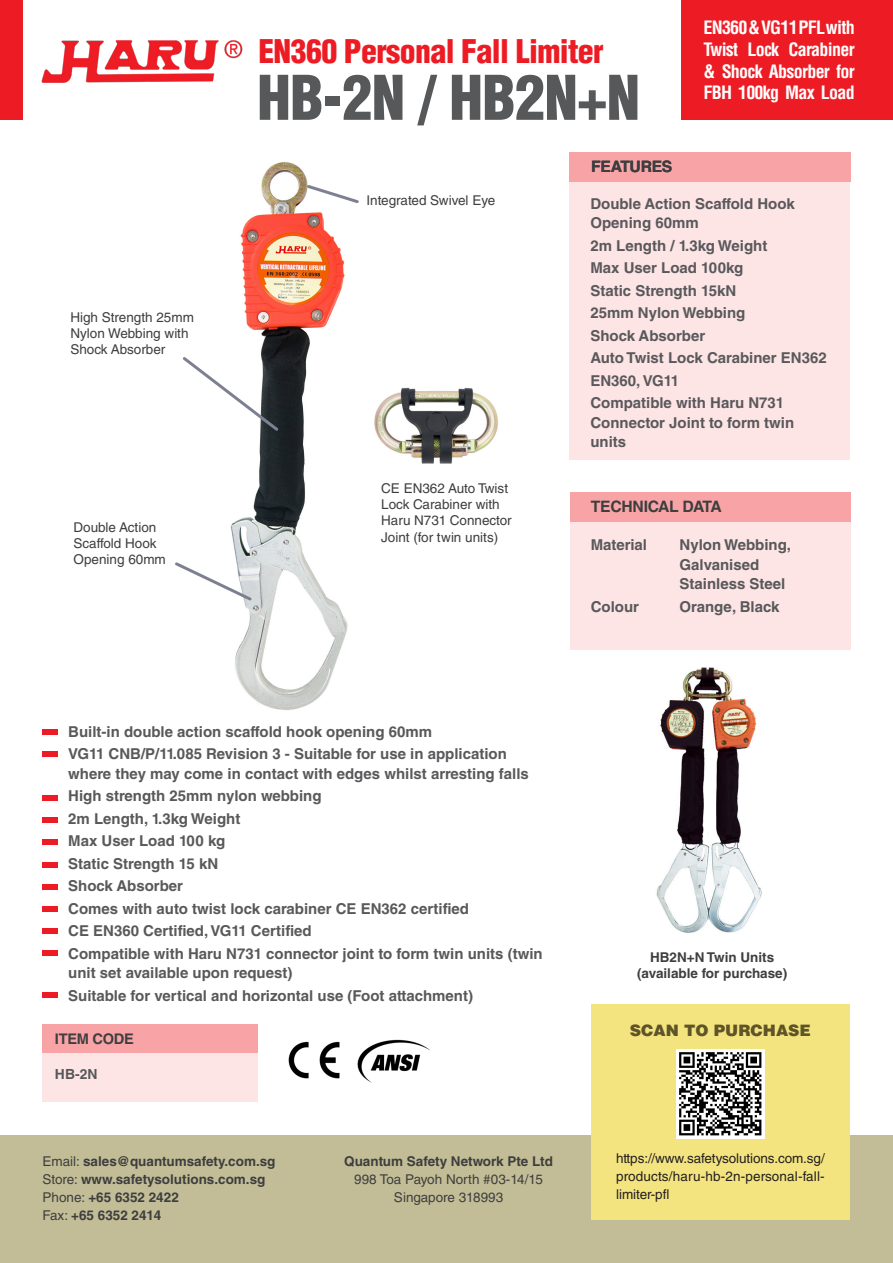
<style>
.page{position:relative;width:893px;height:1263px;background:#fff}
.page>*{position:absolute;margin:0;border:0;box-sizing:border-box;transform-origin:0 0}
.t1{font:900 condensed 60px "Helvetica LT Std";letter-spacing:-.01em;color:#57585a}
.t2{font:900 condensed 31.8px "Helvetica LT Std";letter-spacing:-.02em;color:#ed1c24}
.t3{font:700 condensed 18px/21.6px "Helvetica LT Std";letter-spacing:-.04em;color:#fff}
.t4{font:700 15.75px "Helvetica LT Std";letter-spacing:-.02em;color:#3e3e3f}
.t5{font:900 15.75px "Helvetica LT Std";color:#5e5428}
.t6{font:700 15px/19.5px "Helvetica LT Std";color:#59595c}
.t7{font:700 15px/19.5px "Helvetica LT Std";color:#57585a}
.t8{font:700 14.7px "Helvetica LT Std";letter-spacing:-.02em;color:#3e3e3f}
.t9{font:700 13.95px "Helvetica LT Std";color:#57585a}
.t10{font:13.5px/16.2px "Helvetica LT Std";color:#3e3e3f}
.t11{font:700 13.5px/16.2px "Helvetica LT Std";color:#3e3e3f;text-align:center}
.t12{font:13.5px/18px "Helvetica LT Std";color:#231f20;text-align:justify}
.s1{font-weight:400}
</style>
<div class="page">
<div style="left:0;top:1135px;width:893px;height:128px;background:#c2bd96"></div>
<div style="left:0;top:0;width:22px;height:119px;background:#ed1c24"></div>
<div style="left:681px;top:0;width:212px;height:120px;background:#ed1c24"></div>
<img style="left:41px;top:40px;width:202px;height:43px">
<img style="left:656px;top:667px;width:106px;height:266px">
<img style="left:230px;top:161px;width:118px;height:549px">
<img style="left:374px;top:387px;width:124px;height:77px">
<svg style="left:183px;top:354px;width:98px;height:79px"></svg>
<svg style="left:305px;top:183px;width:54px;height:22px"></svg>
<svg style="left:175px;top:560px;width:79px;height:43px"></svg>
<div style="left:569px;top:152px;width:282px;height:30px;background:#f8a4a7"></div>
<div style="left:569px;top:182px;width:281px;height:278px;background:#fde4e5"></div>
<div style="left:570px;top:492px;width:281px;height:30px;background:#f8a4a7"></div>
<div style="left:43px;top:1053px;width:215px;height:48px;background:#fde4e5"></div>
<div style="left:43px;top:1025px;width:215px;height:28px;background:#f8a4a7"></div>
<div style="left:570px;top:522px;width:280px;height:127px;background:#fde4e5"></div>
<div style="left:591px;top:1005px;width:259px;height:215px;background:#f4e47f"></div>
<img style="left:676px;top:1050px;width:89px;height:88px">
<img style="left:288px;top:1041px;width:52px;height:38px">
<img style="left:357px;top:1039px;width:73px;height:44px">
<div style="left:43px;top:730px;width:15px;height:5px;background:#ed1c24"></div>
<div style="left:43px;top:795px;width:15px;height:6px;background:#ed1c24"></div>
<div style="left:43px;top:884px;width:15px;height:5px;background:#ed1c24"></div>
<div style="left:43px;top:817px;width:15px;height:6px;background:#ed1c24"></div>
<div style="left:43px;top:840px;width:15px;height:5px;background:#ed1c24"></div>
<div style="left:43px;top:862px;width:15px;height:5px;background:#ed1c24"></div>
<div style="left:43px;top:928px;width:15px;height:6px;background:#ed1c24"></div>
<div style="left:43px;top:992px;width:15px;height:6px;background:#ed1c24"></div>
<div style="left:43px;top:906px;width:15px;height:5px;background:#ed1c24"></div>
<div style="left:43px;top:950px;width:15px;height:6px;background:#ed1c24"></div>
<div style="left:43px;top:751px;width:15px;height:6px;background:#ed1c24"></div>
<p class="t10" style="left:70px;top:309px;width:125px">High Strength 25mm<br>Nylon Webbing with</p>
<p class="t10" style="left:70px;top:341px;width:97px">Shock Absorber</p>
<p class="t10" style="left:74px;top:519px;width:94px">Double Action<br>Scaffold Hook<br>Opening 60mm</p>
<p class="t2" style="left:258px;top:31px;width:347px">EN360 Personal Fall Limiter</p>
<p class="t1" style="left:257px;top:60px;width:384px">HB-2N / HB2N+N</p>
<p class="t4" style="left:591px;top:157px;width:83px">FEATURES</p>
<p class="t3" style="left:703px;top:17px;width:153px">EN360 &amp; VG11 PFL with<br>Twist Lock Carabiner</p>
<p class="t3" style="left:703px;top:60px;width:153px">&amp; Shock Absorber for<br>FBH 100kg Max Load</p>
<p class="t10" style="left:367px;top:192px;width:130px">Integrated Swivel Eye</p>
<p class="t10" style="left:381px;top:480px;width:132px">CE EN362 Auto Twist<br>Lock Carabiner with<br>Haru N731 Connector<br>Joint (for twin units)</p>
<p class="t6" style="left:590px;top:193px;width:206px">Double Action Scaffold Hook<br>Opening 60mm</p>
<p class="t6" style="left:590px;top:235px;width:178px">2m Length / 1.3kg Weight</p>
<p class="t6" style="left:590px;top:258px;width:154px">Max User Load 100kg</p>
<p class="t6" style="left:590px;top:280px;width:147px">Static Strength 15kN</p>
<p class="t6" style="left:590px;top:303px;width:156px">25mm Nylon Webbing</p>
<p class="t6" style="left:590px;top:325px;width:116px">Shock Absorber</p>
<p class="t6" style="left:590px;top:348px;width:238px">Auto Twist Lock Carabiner EN362</p>
<p class="t6" style="left:590px;top:370px;width:90px">EN360, VG11</p>
<p class="t6" style="left:590px;top:393px;width:205px">Compatible with Haru N731<br>Connector Joint to form twin</p>
<p class="t6" style="left:590px;top:432px;width:37px">units</p>
<p class="t4" style="left:591px;top:497px;width:132px">TECHNICAL DATA</p>
<p class="t7" style="left:591px;top:535px;width:58px">Material</p>
<p class="t7" style="left:591px;top:596px;width:50px">Colour</p>
<p class="t7" style="left:679px;top:535px;width:113px">Nylon Webbing,<br>Galvanised</p>
<p class="t7" style="left:679px;top:574px;width:107px">Stainless Steel</p>
<p class="t7" style="left:679px;top:596px;width:101px">Orange, Black</p>
<p class="t6" style="left:68px;top:722px;width:365px">Built-in double action scaffold hook opening 60mm</p>
<p class="t6" style="left:68px;top:744px;width:462px">VG11 CNB/P/11.085 Revision 3 - Suitable for use in application where they may come in contact with edges whilst arresting falls</p>
<p class="t6" style="left:68px;top:786px;width:255px">High strength 25mm nylon webbing</p>
<p class="t6" style="left:68px;top:809px;width:174px">2m Length, 1.3kg Weight</p>
<p class="t6" style="left:68px;top:831px;width:159px">Max User Load 100 kg</p>
<p class="t6" style="left:68px;top:854px;width:152px">Static Strength 15 kN</p>
<p class="t6" style="left:68px;top:876px;width:116px">Shock Absorber</p>
<p class="t6" style="left:68px;top:899px;width:402px">Comes with auto twist lock carabiner CE EN362 certified</p>
<p class="t6" style="left:68px;top:921px;width:245px">CE EN360 Certified, VG11 Certified</p>
<p class="t6" style="left:68px;top:944px;width:476px">Compatible with Haru N731 connector joint to form twin units (twin unit set available upon request)</p>
<p class="t6" style="left:68px;top:986px;width:406px">Suitable for vertical and horizontal use (Foot attachment)</p>
<p class="t8" style="left:55px;top:1030px;width:81px">ITEM CODE</p>
<p class="t9" style="left:55px;top:1066px;width:44px">HB-2N</p>
<p class="t11" style="left:43px;top:1153px;width:234px"><span class="s1">Email:</span> sales@quantumsafety.com.sg</p>
<p class="t11" style="left:43px;top:1171px;width:224px"><span class="s1">Store:</span> www.safetysolutions.com.sg</p>
<p class="t11" style="left:43px;top:1189px;width:138px"><span class="s1">Phone:</span> +65 6352 2422</p>
<p class="t11" style="left:43px;top:1207px;width:120px"><span class="s1">Fax:</span> +65 6352 2414</p>
<p class="t11" style="left:344px;top:1153px;width:210px">Quantum Safety Network Pte Ltd</p>
<p class="t10" style="left:354px;top:1171px;width:190px">998 Toa Payoh North #03-14/15</p>
<p class="t10" style="left:394px;top:1189px;width:111px">Singapore 318993</p>
<p class="t11" style="left:637px;top:949px;width:152px">HB2N+N Twin Units (available for purchase)</p>
<p class="t5" style="left:630px;top:1020px;width:183px">SCAN TO PURCHASE</p>
<p class="t12" style="left:616px;top:1149px;width:210px">https://www.safetysolutions.com.sg/ products/haru-hb-2n-personal-fall&shy;limiter-pfl</p>
</div>
